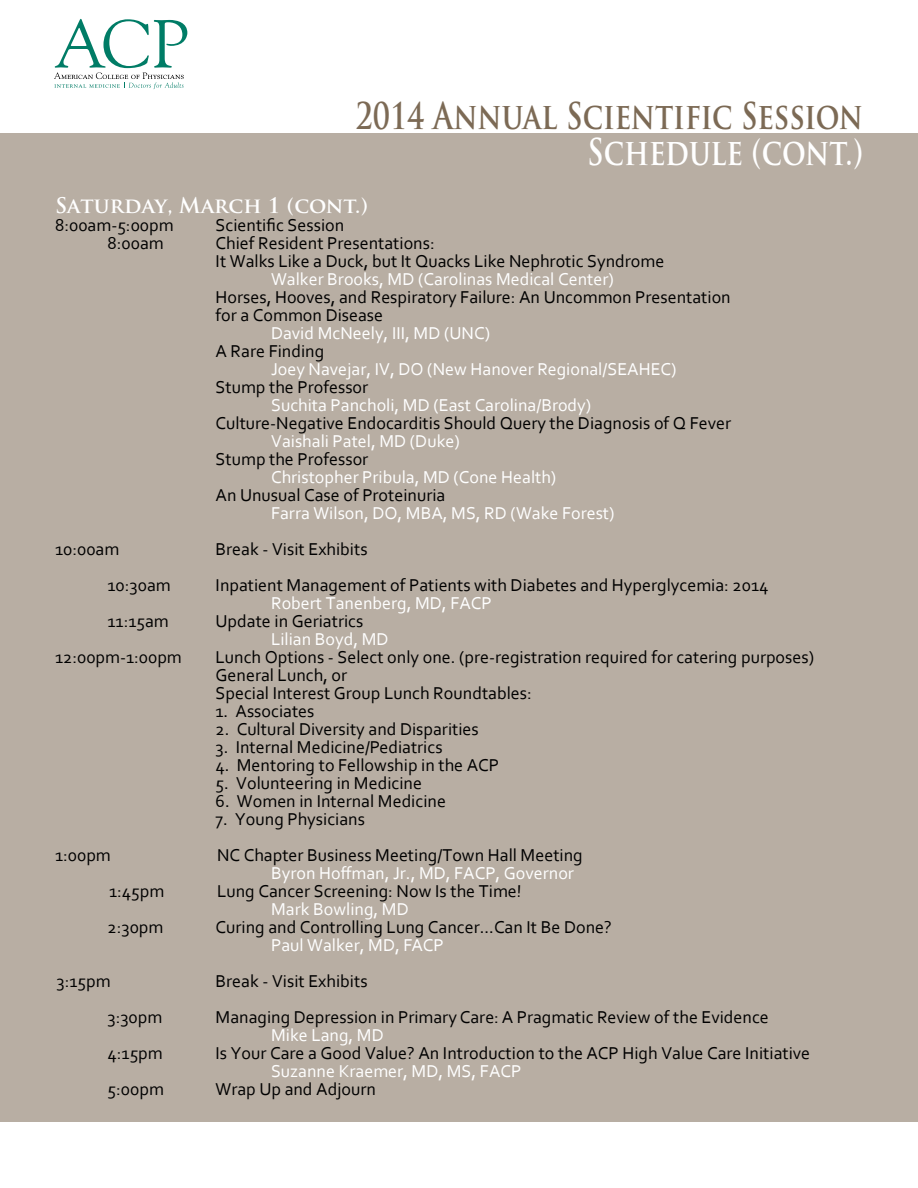
<style>
.page{position:relative;width:918px;height:1188px;background:#fff}
.page>*{position:absolute;margin:0;border:0;box-sizing:border-box;transform-origin:0 0}
.t1{font:700 36px "Trajan Pro";color:#7c6a55;scale:.8 1}
.t2{font:700 36px "Trajan Pro";color:#fff;scale:.8 1}
.t3{font:700 21px "Trajan Pro";color:#fff}
.t4{font:18px/18px "Corbel";color:#000}
.t5{font:18px "Corbel";color:#fff}
</style>
<div class="page">
<div style="left:0;top:133px;width:918px;height:989px;background:#b8aea3"></div>
<svg style="left:54px;top:19px;width:133px;height:70px"></svg>
<h1 class="t1" style="left:355px;top:93px;width:636px">2014 Annual Scientific Session</h1>
<h1 class="t2" style="left:587px;top:129px;width:346px">Schedule (cont.)</h1>
<p class="t3" style="left:55px;top:193px;width:315px">Saturday, March 1 (cont.)</p>
<p class="t4" style="left:55px;top:216px;width:120px">8:00am-5:00pm</p>
<p class="t4" style="left:216px;top:216px;width:130px">Scientific Session</p>
<p class="t4" style="left:108px;top:234px;width:58px">8:00am</p>
<p class="t4" style="left:216px;top:234px;width:450px">Chief Resident Presentations:<br>It Walks Like a Duck, but It Quacks Like Nephrotic Syndrome</p>
<p class="t5" style="left:271px;top:268px;width:344px">Walker Brooks, MD (Carolinas Medical Center)</p>
<p class="t4" style="left:55px;top:288px;width:30px">H</p>
<p class="t4" style="left:216px;top:288px;width:517px;text-indent:12px">orses, Hooves, and Respiratory Failure: An Uncommon Presentation for a Common Disease</p>
<p class="t5" style="left:271px;top:322px;width:221px">David McNeely, III, MD (UNC)</p>
<p class="t4" style="left:216px;top:342px;width:110px">A Rare Finding</p>
<p class="t5" style="left:271px;top:358px;width:407px">Joey Navejar, IV, DO (New Hanover Regional/SEAHEC)</p>
<p class="t4" style="left:55px;top:378px;width:30px">S</p>
<p class="t4" style="left:226px;top:378px;width:144px">tump the Professor</p>
<p class="t5" style="left:271px;top:394px;width:322px">Suchita Pancholi, MD (East Carolina/Brody)</p>
<p class="t4" style="left:216px;top:414px;width:517px">Culture-Negative Endocarditis Should Query the Diagnosis of Q Fever</p>
<p class="t5" style="left:271px;top:430px;width:190px">Vaishali Patel, MD (Duke)</p>
<p class="t4" style="left:216px;top:450px;width:154px">Stump the Professor</p>
<p class="t5" style="left:271px;top:466px;width:287px">Christopher Pribula, MD (Cone Health)</p>
<p class="t4" style="left:216px;top:486px;width:231px">An Unusual Case of Proteinuria</p>
<p class="t5" style="left:271px;top:502px;width:345px">Farra Wilson, DO, MBA, MS, RD (Wake Forest)</p>
<p class="t4" style="left:55px;top:540px;width:66px">10:00am</p>
<p class="t4" style="left:216px;top:540px;width:154px">Break - Visit Exhibits</p>
<p class="t4" style="left:108px;top:576px;width:65px">10:30am</p>
<p class="t4" style="left:216px;top:576px;width:554px">Inpatient Management of Patients with Diabetes and Hyperglycemia: 2014</p>
<p class="t5" style="left:271px;top:592px;width:222px">Robert Tanenberg, MD, FACP</p>
<p class="t4" style="left:108px;top:612px;width:63px">11:15am</p>
<p class="t4" style="left:216px;top:612px;width:149px">Update in Geriatrics</p>
<p class="t5" style="left:271px;top:628px;width:119px">Lilian Boyd, MD</p>
<p class="t4" style="left:55px;top:648px;width:128px">12:00pm-1:00pm</p>
<p class="t4" style="left:216px;top:648px;width:600px">Lunch Options - Select only one. (pre-registration required for catering purposes)<br>General Lunch, or</p>
<p class="t4" style="left:55px;top:684px;width:30px">S</p>
<p class="t4" style="left:226px;top:684px;width:308px">pecial I nterest Group Lunch Roundtables:</p>
<p class="t4" style="left:216px;top:702px;width:100px">1. Associates</p>
<p class="t4" style="left:216px;top:720px;width:265px">2. Cultural Diversity and Disparities</p>
<p class="t4" style="left:216px;top:738px;width:229px">3. I nternal Medicine/Pediatrics</p>
<p class="t4" style="left:216px;top:756px;width:285px">4. Mentoring to Fellowship in the ACP</p>
<p class="t4" style="left:216px;top:774px;width:208px">5. Volunteering in Medicine</p>
<p class="t4" style="left:216px;top:792px;width:232px">6. Women in Internal Medicine</p>
<p class="t4" style="left:216px;top:810px;width:151px">7. Young Physicians</p>
<p class="t4" style="left:55px;top:846px;width:57px">1:00pm</p>
<p class="t4" style="left:217px;top:846px;width:367px">NC Chapter Business Meeting/Town Hall Meeting</p>
<p class="t5" style="left:271px;top:862px;width:304px">Byron Hoffman, Jr., MD, FACP, Governor</p>
<p class="t4" style="left:109px;top:882px;width:57px">1:45pm</p>
<p class="t4" style="left:217px;top:882px;width:306px">Lung Cancer Screening: Now Is the Time!</p>
<p class="t5" style="left:271px;top:898px;width:139px">Mark Bowling, MD</p>
<p class="t4" style="left:108px;top:918px;width:57px">2:30pm</p>
<p class="t4" style="left:216px;top:918px;width:398px">Curing and Controlling Lung Cancer...Can It Be Done?</p>
<p class="t5" style="left:271px;top:934px;width:174px">Paul Walker, MD, FACP</p>
<p class="t4" style="left:57px;top:972px;width:56px">3:15pm</p>
<p class="t4" style="left:216px;top:972px;width:154px">Break - Visit Exhibits</p>
<p class="t4" style="left:108px;top:1008px;width:56px">3:30pm</p>
<p class="t4" style="left:216px;top:1008px;width:555px">Managing Depression in Primary Care: A Pragmatic Review of the Evidence</p>
<p class="t5" style="left:271px;top:1024px;width:114px">Mike Lang, MD</p>
<p class="t4" style="left:108px;top:1044px;width:57px">4:15pm</p>
<p class="t4" style="left:216px;top:1044px;width:596px">Is Your Care a Good Value? An Introduction to the ACP High Value Care Initiative</p>
<p class="t5" style="left:271px;top:1060px;width:252px">Suzanne Kraemer, MD, MS, FACP</p>
<p class="t4" style="left:108px;top:1080px;width:58px">5:00pm</p>
<p class="t4" style="left:216px;top:1080px;width:162px">Wrap Up and Adjourn</p>
</div>
